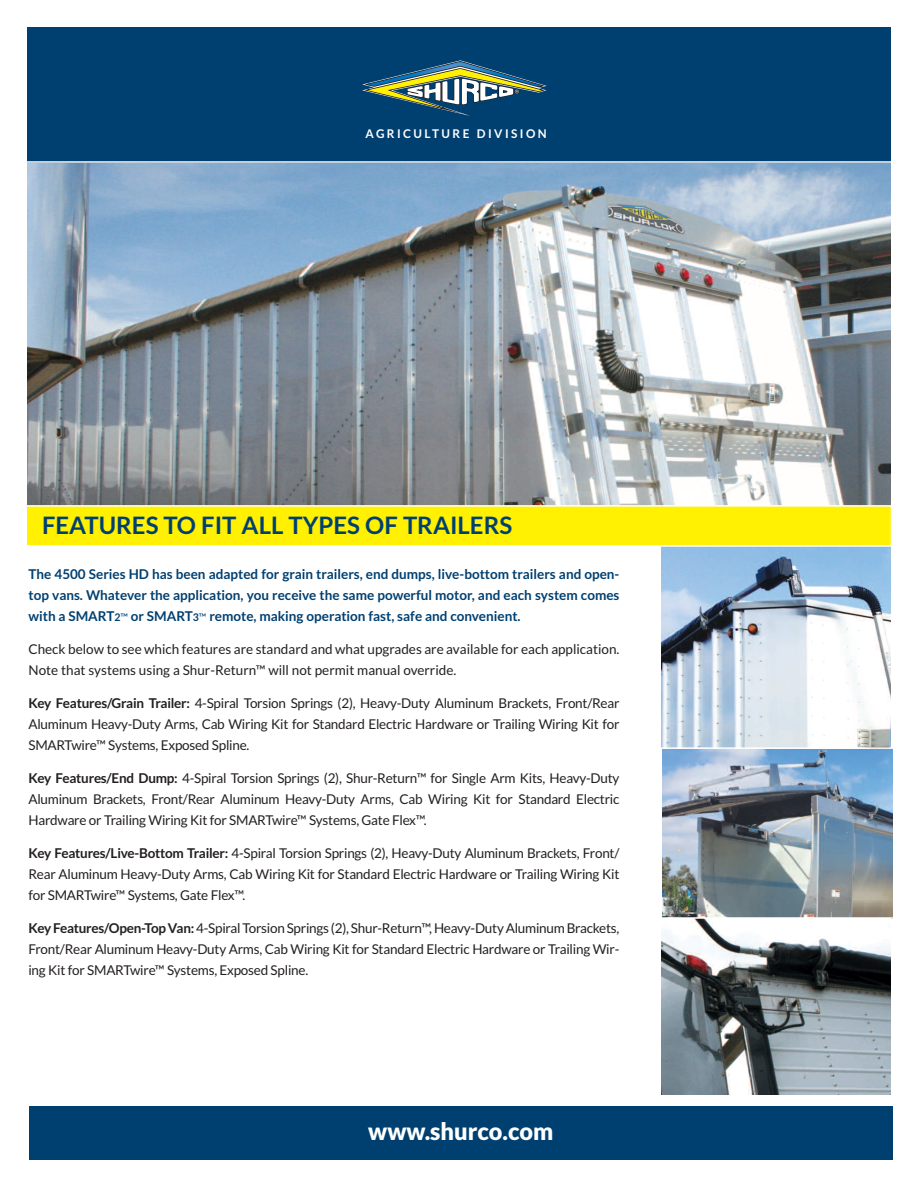
<style>
.page{position:relative;width:918px;height:1188px;background:#fff}
.page>*{position:absolute;margin:0;border:0;box-sizing:border-box;transform-origin:0 0}
.t1{font:700 24px "Lato";color:#004071}
.t2{font:900 24px "Lato";color:#fff}
.t3{font:13.5px/21px "Lato";letter-spacing:-.015em;color:#231f20;text-align:justify}
.t4{font:700 13.5px/21px "Lato";color:#004071;text-align:justify}
.t5{font:700 12px "Lato";letter-spacing:.21em;color:#fff}
.s1{font-size:10.5px}
.s2{font-weight:400;font-size:10.5px}
.s3{font-weight:700}
</style>
<div class="page">
<img style="left:662px;top:749px;width:230px;height:168px">
<svg style="left:662px;top:547px;width:229px;height:200px"></svg>
<img style="left:27px;top:163px;width:864px;height:342px">
<div style="left:29px;top:1106px;width:864px;height:54px;background:#004071"></div>
<div style="left:27px;top:507px;width:864px;height:38px;background:#fff101"></div>
<div style="left:25px;top:505px;width:867px;height:42px;border:2px solid #fff"></div>
<div style="left:27px;top:27px;width:864px;height:136px;background:#004071"></div>
<svg style="left:362px;top:60px;width:185px;height:56px"></svg>
<hr style="left:27px;top:161px;width:870px;height:2px;background:#fff">
<svg style="left:662px;top:919px;width:229px;height:176px"></svg>
<p class="t5" style="left:366px;top:127px;width:183px">AGRICULTURE DIVISION</p>
<h1 class="t1" style="left:42px;top:511px;width:472px">FEATURES TO FIT ALL TYPES OF TRAILERS</h1>
<p class="t4" style="left:28px;top:564px;width:593px">The 4500 Series HD has been adapted for grain trailers, end dumps, live-bottom trailers and open&shy;top vans. Whatever the application, you receive the same powerful motor, and each system comes with a SMART<span class="s1">2</span><span class="s2">™</span> or SMART<span class="s1">3</span><span class="s2">™</span> remote, making operation fast, safe and convenient.</p>
<p class="t3" style="left:28px;top:639px;width:593px">Check below to see which features are standard and what upgrades are available for each application.<br>Note that systems using a Shur-Return™ will not permit manual override.</p>
<p class="t3" style="left:28px;top:693px;width:593px"><span class="s3">Key Features/Grain Trailer:</span> 4-Spiral Torsion Springs (2), Heavy-Duty Aluminum Brackets, Front/Rear Aluminum Heavy-Duty Arms, Cab Wiring Kit for Standard Electric Hardware or Trailing Wiring Kit for SMARTwire™ Systems, Exposed Spline.</p>
<p class="t3" style="left:28px;top:768px;width:593px"><span class="s3">Key Features/End Dump:</span> 4-Spiral Torsion Springs (2), Shur-Return™ for Single Arm Kits, Heavy-Duty Aluminum Brackets, Front/Rear Aluminum Heavy-Duty Arms, Cab Wiring Kit for Standard Electric Hardware or Trailing Wiring Kit for SMARTwire™ Systems, Gate Flex™.</p>
<p class="t3" style="left:28px;top:843px;width:593px"><span class="s3">Key Features/Live-Bottom Trailer:</span> 4-Spiral Torsion Springs (2), Heavy-Duty Aluminum Brackets, Front/ Rear Aluminum Heavy-Duty Arms, Cab Wiring Kit for Standard Electric Hardware or Trailing Wiring Kit for SMARTwire™ Systems, Gate Flex™.</p>
<p class="t3" style="left:28px;top:918px;width:593px"><span class="s3">KeyFeatures/Open-TopVan:</span> 4-Spiral Torsion Springs (2), Shur-Return™, Heavy-Duty Aluminum Brackets, Front/Rear Aluminum Heavy-Duty Arms, Cab Wiring Kit for Standard Electric Hardware or Trailing Wir&shy;ing Kit for SMARTwire™ Systems, Exposed Spline.</p>
<h1 class="t2" style="left:368px;top:1118px;width:187px">www.shurco.com</h1>
</div>
